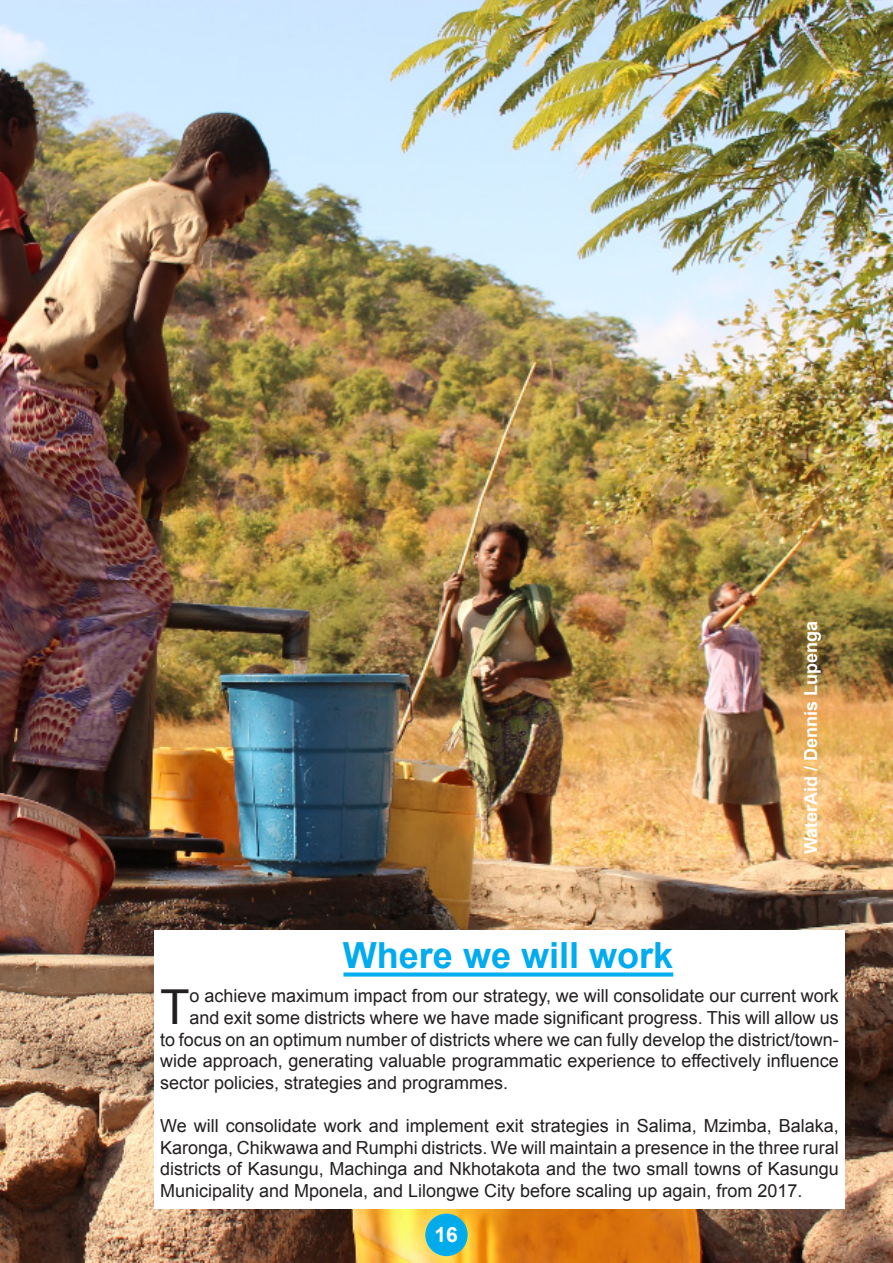
<style>
.page{position:relative;width:893px;height:1263px;background:#fff}
.page>*{position:absolute;margin:0;border:0;box-sizing:border-box;transform-origin:0 0}
.t1{font:48.15px "Arial";color:#231f20}
.t2{font:700 36px "Arial";color:#00abef}
.t3{font:700 21px "Arial";color:#fff}
.t4{font:18px/21.6px "Arial";color:#231f20;text-align:justify}
.t5{font:700 18px "Arial";color:#fff}
</style>
<div class="page">
<img style="left:0;top:0;width:893px;height:1263px">
<div style="left:426px;top:1214px;width:41px;height:41px;background:#00abec;border-radius:50%"></div>
<div style="left:425px;top:1213px;width:43px;height:43px;border:2px solid #00b1f2;border-radius:50%"></div>
<div style="left:155px;top:930px;width:690px;height:278px;background:#fff"></div>
<svg style="left:343px;top:972px;width:330px;height:4px"></svg>
<p class="t2" style="left:343px;top:932px;width:332px">Where we will work</p>
<p class="t5" style="left:799px;top:854px;width:235px;rotate:-90deg">WaterAid / Dennis Lupenga</p>
<p class="t1" style="left:160px;top:975px;width:31px">T</p>
<p class="t4" style="left:190px;top:985px;width:651px">o achieve maximum impact from our strategy, we will consolidate our current work</p>
<p class="t4" style="left:190px;top:1007px;width:651px">and exit some districts where we have made significant progress. This will allow us</p>
<p class="t4" style="left:160px;top:1029px;width:680px">to focus on an optimum number of districts where we can fully develop the district/town-</p>
<p class="t4" style="left:160px;top:1050px;width:680px">wide approach, generating valuable programmatic experience to effectively influence</p>
<p class="t4" style="left:160px;top:1072px;width:350px">sector policies, strategies and programmes.</p>
<p class="t4" style="left:160px;top:1115px;width:680px">We will consolidate work and implement exit strategies in Salima, Mzimba, Balaka, Karonga, Chikwawa and Rumphi districts. We will maintain a presence in the three rural districts of Kasungu, Machinga and Nkhotakota and the two small towns of Kasungu Municipality and Mponela, and Lilongwe City before scaling up again, from 2017.</p>
<p class="t3" style="left:435px;top:1221px;width:25px">16</p>
</div>
